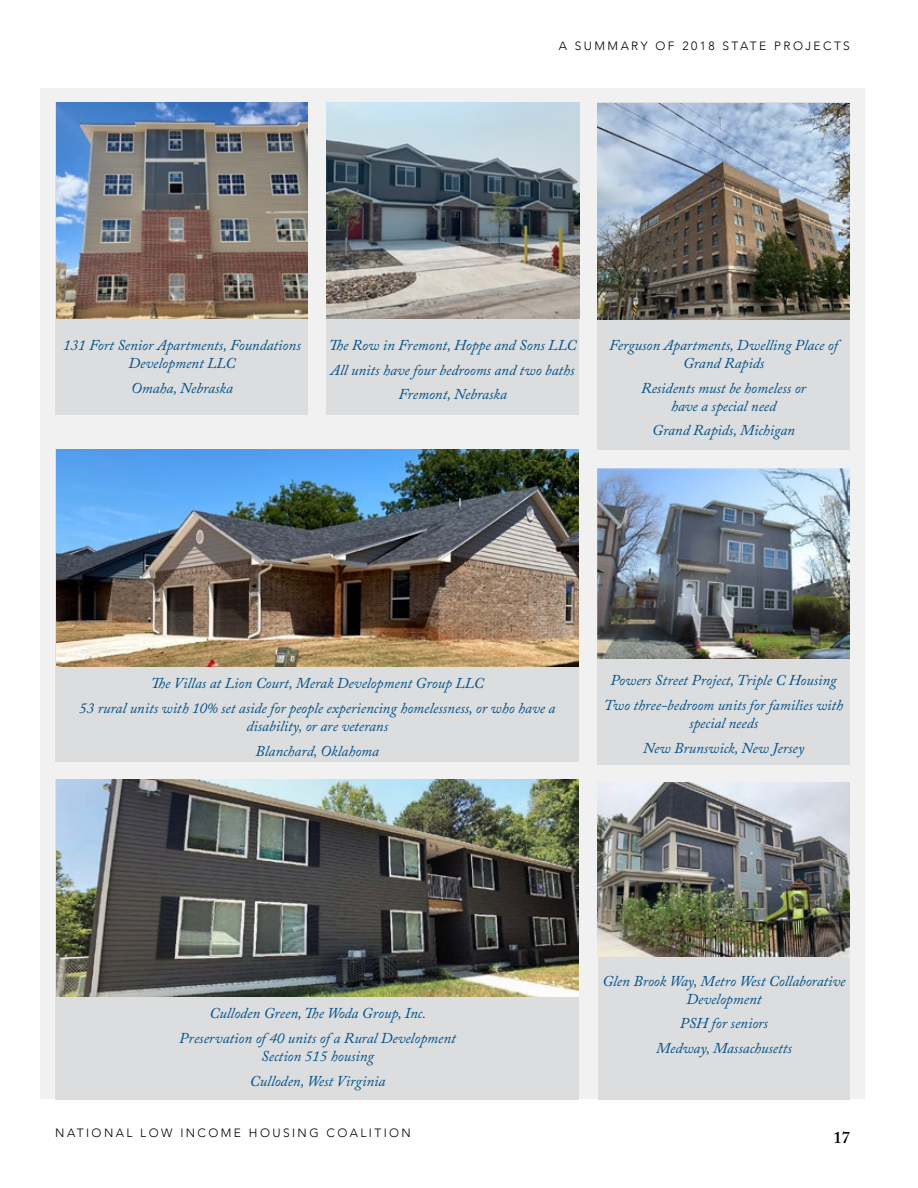
<style>
.page{position:relative;width:918px;height:1188px;background:#fff}
.page>*{position:absolute;margin:0;border:0;box-sizing:border-box;transform-origin:0 0}
.t1{font:600 16.5px "Adobe Caslon Pro";color:#000}
.t2{font:italic 15px/24.8px "Adobe Caslon Pro";color:#005189;text-align:center}
.t3{font:300 12px "Avenir";letter-spacing:.2em;color:#000}
</style>
<div class="page">
<div style="left:40px;top:88px;width:825px;height:1011px;background:#f1f1f2"></div>
<div style="left:55px;top:780px;width:524px;height:319px;background:#dcddde"></div>
<div style="left:55px;top:449px;width:524px;height:313px;background:#dcddde"></div>
<div style="left:55px;top:102px;width:253px;height:312px;background:#dcddde"></div>
<div style="left:326px;top:102px;width:253px;height:312px;background:#dcddde"></div>
<div style="left:597px;top:102px;width:253px;height:347px;background:#dcddde"></div>
<div style="left:597px;top:469px;width:253px;height:295px;background:#dcddde"></div>
<div style="left:598px;top:783px;width:252px;height:316px;background:#dcddde"></div>
<img style="left:56px;top:449px;width:523px;height:218px">
<img style="left:597px;top:103px;width:253px;height:216px">
<img style="left:56px;top:102px;width:252px;height:216px">
<img style="left:326px;top:102px;width:253px;height:216px">
<img style="left:56px;top:780px;width:523px;height:217px">
<img style="left:597px;top:783px;width:253px;height:174px">
<img style="left:597px;top:469px;width:253px;height:189px">
<p class="t3" style="left:559px;top:39px;width:293px">A SUMMARY OF 2018 STATE PROJECTS</p>
<p class="t2" style="left:63px;top:336px;width:239px;line-height:18px">131 Fort Senior Apartments, Foundations<br>Development LLC</p>
<p class="t2" style="left:131px;top:375px;width:103px">Omaha, Nebraska</p>
<p class="t2" style="left:329px;top:332px;width:249px">The Row in Fremont, Hoppe and Sons LLC<br>All units have four bedrooms and two baths<br>Fremont, Nebraska</p>
<p class="t2" style="left:609px;top:336px;width:230px;line-height:18px">Ferguson Apartments, Dwelling Place of<br>Grand Rapids</p>
<p class="t2" style="left:641px;top:378px;width:166px;line-height:18px">Residents must be homeless or have a special need</p>
<p class="t2" style="left:652px;top:418px;width:144px">Grand Rapids, Michigan</p>
<p class="t2" style="left:79px;top:671px;width:477px">The Villas at Lion Court, Merak Development Group LLC<br>53 rural units with 10% set aside for people experiencing homelessness, or who have a</p>
<p class="t2" style="left:246px;top:714px;width:143px">disability, or are veterans<br>Blanchard, Oklahoma</p>
<p class="t2" style="left:604px;top:668px;width:241px">Powers Street Project, Triple C Housing<br>Two three-bedroom units for families with</p>
<p class="t2" style="left:643px;top:710px;width:163px">special needs<br>New Brunswick, New Jersey</p>
<p class="t2" style="left:179px;top:1001px;width:278px">Culloden Green, The Woda Group, Inc.<br>Preservation of 40 units of a Rural Development</p>
<p class="t2" style="left:250px;top:1044px;width:137px">Section 515 housing<br>Culloden, West Virginia</p>
<p class="t3" style="left:55px;top:1125px;width:357px">NATIONAL LOW INCOME HOUSING COALITION</p>
<p class="t2" style="left:603px;top:971px;width:244px;line-height:18px">Glen Brook Way, Metro West Collaborative<br>Development</p>
<p class="t2" style="left:656px;top:1011px;width:137px">PSH for seniors<br>Medway, Massachusetts</p>
<p class="t1" style="left:833px;top:1127px;width:18px">17</p>
</div>
